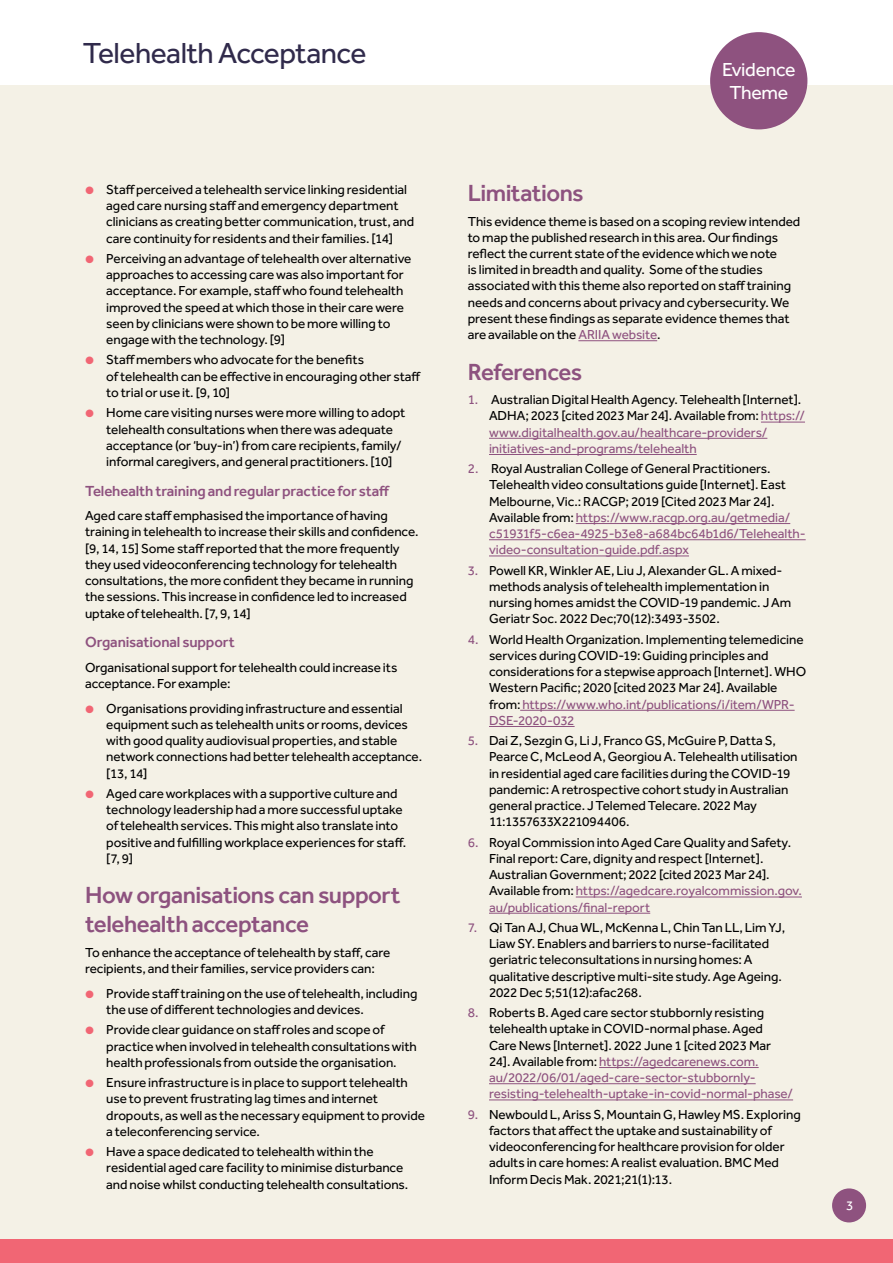
<style>
.page{position:relative;width:893px;height:1263px;background:#fff}
.page>*{position:absolute;margin:0;border:0;box-sizing:border-box;transform-origin:0 0}
.t1{font:30px "Effra";letter-spacing:-.02em;color:#302a4b}
.Sub_Heading__H2{font:500 24px/28.8px "Effra";letter-spacing:-.02em;color:#8d527f}
.t2{font:19.5px/22.5px "Effra";letter-spacing:-.015em;color:#fff;text-align:center}
.Sub_Sub_Sub_Heading{font:500 15px "Effra";letter-spacing:-.01em;color:#8e527f}
.Paragraph__P{font:13.5px/16.2px "Effra";letter-spacing:-.005em;color:#000}
.t3{font:13.5px "Effra";color:#fff}
.s1{color:#f16674}
.s2{color:#8e527f}
.s3{color:#8d527f}
</style>
<div class="page">
<div style="left:0;top:85px;width:893px;height:1178px;background:#f4f1e6"></div>
<div style="left:0;top:1239px;width:893px;height:24px;background:#f16674"></div>
<div style="left:710px;top:32px;width:97px;height:97px;background:#8e527f;border-radius:50%"></div>
<div style="left:832px;top:1188px;width:34px;height:34px;background:#8e527f;border-radius:50%"></div>
<hr style="left:578px;top:340px;width:79px;height:1px;background:#8e527f">
<hr style="left:761px;top:422px;width:44px;height:1px;background:#8e527f">
<hr style="left:489px;top:438px;width:278px;height:1px;background:#8e527f">
<hr style="left:489px;top:454px;width:208px;height:1px;background:#8e527f">
<hr style="left:576px;top:523px;width:214px;height:1px;background:#8e527f">
<hr style="left:489px;top:539px;width:317px;height:1px;background:#8e527f">
<hr style="left:489px;top:556px;width:200px;height:1px;background:#8e527f">
<hr style="left:520px;top:710px;width:275px;height:1px;background:#8e527f">
<hr style="left:489px;top:726px;width:86px;height:1px;background:#8e527f">
<hr style="left:576px;top:897px;width:226px;height:1px;background:#8e527f">
<hr style="left:489px;top:913px;width:161px;height:1px;background:#8e527f">
<hr style="left:599px;top:1067px;width:160px;height:1px;background:#8e527f">
<hr style="left:489px;top:1083px;width:267px;height:1px;background:#8e527f">
<hr style="left:489px;top:1100px;width:304px;height:1px;background:#8e527f">
<h1 class="t1" style="left:83px;top:35px;width:285px">Telehealth Acceptance</h1>
<p class="Paragraph__P" style="left:106px;top:181px;width:309px;text-indent:-21px"><span class="s1">●</span> Staff perceived a telehealth service linking residential aged care nursing staff and emergency department clinicians as creating better communication, trust, and care continuity for residents and their families. [14]</p>
<p class="Paragraph__P" style="left:106px;top:250px;width:307px;text-indent:-21px"><span class="s1">●</span> Perceiving an advantage of telehealth over alternative approaches to accessing care was also important for acceptance. For example, staff who found telehealth improved the speed at which those in their care were seen by clinicians were shown to be more willing to engage with the technology. [9]</p>
<p class="Paragraph__P" style="left:106px;top:352px;width:316px;text-indent:-21px"><span class="s1">●</span> Staff members who advocate for the benefits<br>of telehealth can be effective in encouraging other staff to trial or use it. [9, 10]</p>
<p class="Paragraph__P" style="left:106px;top:405px;width:300px;text-indent:-21px"><span class="s1">●</span> Home care visiting nurses were more willing to adopt telehealth consultations when there was adequate acceptance (or ‘buy-in’) from care recipients, family/ informal caregivers, and general practitioners. [10]</p>
<h3 class="Sub_Sub_Sub_Heading" style="left:85px;top:482px;width:307px">Telehealth training and regular practice for staff</h3>
<p class="Paragraph__P" style="left:85px;top:507px;width:335px">Aged care staff emphasised the importance of having training in telehealth to increase their skills and confidence. [9, 14, 15] Some staff reported that the more frequently they used videoconferencing technology for telehealth consultations, the more confident they became in running the sessions. This increase in confidence led to increased uptake of telehealth. [7, 9, 14]</p>
<h3 class="Sub_Sub_Sub_Heading" style="left:85px;top:633px;width:151px">Organisational support</h3>
<p class="Paragraph__P" style="left:85px;top:659px;width:314px">Organisational support for telehealth could increase its acceptance. For example:</p>
<p class="Paragraph__P" style="left:106px;top:700px;width:317px;text-indent:-21px"><span class="s1">●</span> Organisations providing infrastructure and essential equipment such as telehealth units or rooms, devices with good quality audiovisual properties, and stable network connections had better telehealth acceptance. [13, 14]</p>
<p class="Paragraph__P" style="left:106px;top:785px;width:301px;text-indent:-21px"><span class="s1">●</span> Aged care workplaces with a supportive culture and technology leadership had a more successful uptake of telehealth services. This might also translate into positive and fulfilling workplace experiences for staff. [7, 9]</p>
<h2 class="Sub_Heading__H2" style="left:85px;top:880px;width:317px">How organisations can support telehealth acceptance</h2>
<p class="Paragraph__P" style="left:85px;top:944px;width:307px">To enhance the acceptance of telehealth by staff, care recipients, and their families, service providers can:</p>
<p class="Paragraph__P" style="left:106px;top:985px;width:313px;text-indent:-21px"><span class="s1">●</span> Provide staff training on the use of telehealth, including the use of different technologies and devices.</p>
<p class="Paragraph__P" style="left:106px;top:1021px;width:312px;text-indent:-21px"><span class="s1">●</span> Provide clear guidance on staff roles and scope of practice when involved in telehealth consultations with health professionals from outside the organisation.</p>
<p class="Paragraph__P" style="left:106px;top:1074px;width:320px;text-indent:-21px"><span class="s1">●</span> Ensure infrastructure is in place to support telehealth use to prevent frustrating lag times and internet dropouts, as well as the necessary equipment to provide a teleconferencing service.</p>
<p class="Paragraph__P" style="left:106px;top:1143px;width:304px;text-indent:-21px"><span class="s1">●</span> Have a space dedicated to telehealth within the residential aged care facility to minimise disturbance and noise whilst conducting telehealth consultations.</p>
<h3 class="t2" style="left:722px;top:58px;width:75px">Evidence<br>Theme</h3>
<h2 class="Sub_Heading__H2" style="left:468px;top:178px;width:117px">Limitations</h2>
<p class="Paragraph__P" style="left:468px;top:213px;width:334px">This evidence theme is based on a scoping review intended to map the published research in this area. Our findings reflect the current state of the evidence which we note<br>is limited in breadth and quality. Some of the studies associated with this theme also reported on staff training needs and concerns about privacy and cybersecurity. We present these findings as separate evidence themes that are available on the <span class="s2">ARIIA website</span>.</p>
<h2 class="Sub_Heading__H2" style="left:468px;top:357px;width:116px">References</h2>
<p class="Paragraph__P" style="left:489px;top:391px;width:317px;text-indent:-21px"><span class="s3">1.</span> Australian Digital Health Agency. Telehealth [Internet].<br>ADHA; 2023 [cited 2023 Mar 24]. Available from: <span class="s2">https:// www.digitalhealth.gov.au/healthcare-providers/ initiatives-and-programs/telehealth</span></p>
<p class="Paragraph__P" style="left:489px;top:460px;width:318px;text-indent:-21px"><span class="s3">2.</span> Royal Australian College of General Practitioners.<br>Telehealth video consultations guide [Internet]. East Melbourne, Vic.: RACGP; 2019 [Cited 2023 Mar 24].<br>Available from: <span class="s2">https://www.racgp.org.au/getmedia/ c51931f5-c6ea-4925-b3e8-a684bc64b1d6/Telehealth&shy;video-consultation-guide.pdf.aspx</span></p>
<p class="Paragraph__P" style="left:489px;top:562px;width:304px;text-indent:-21px"><span class="s3">3.</span> Powell KR, Winkler AE, Liu J, Alexander GL. A mixed&shy;methods analysis of telehealth implementation in nursing homes amidst the COVID-19 pandemic. J Am Geriatr Soc. 2022 Dec;70(12):3493-3502.</p>
<p class="Paragraph__P" style="left:489px;top:631px;width:319px;text-indent:-21px"><span class="s3">4.</span> World Health Organization. Implementing telemedicine services during COVID-19: Guiding principles and considerations for a stepwise approach [Internet]. WHO Western Pacific; 2020 [cited 2023 Mar 24]. Available from: <span class="s2">https://www.who.int/publications/i/item/WPR-DSE-2020-032</span></p>
<p class="Paragraph__P" style="left:489px;top:732px;width:310px;text-indent:-21px"><span class="s3">5.</span> Dai Z, Sezgin G, Li J, Franco GS, McGuire P, Datta S, Pearce C, McLeod A, Georgiou A. Telehealth utilisation in residential aged care facilities during the COVID-19 pandemic: A retrospective cohort study in Australian general practice. J Telemed Telecare. 2022 May 11:1357633X221094406.</p>
<p class="Paragraph__P" style="left:489px;top:834px;width:314px;text-indent:-21px"><span class="s3">6.</span> Royal Commission into Aged Care Quality and Safety.<br>Final report: Care, dignity and respect [Internet].<br>Australian Government; 2022 [cited 2023 Mar 24].<br>Available from: <span class="s2">https://agedcare.royalcommission.gov. au/publications/final-report</span></p>
<p class="Paragraph__P" style="left:489px;top:919px;width:298px;text-indent:-21px"><span class="s3">7.</span> Qi Tan AJ, Chua WL, McKenna L, Chin Tan LL, Lim YJ, Liaw SY. Enablers and barriers to nurse-facilitated geriatric teleconsultations in nursing homes: A qualitative descriptive multi-site study. Age Ageing.<br>2022 Dec 5;51(12):afac268.</p>
<p class="Paragraph__P" style="left:489px;top:1004px;width:306px;text-indent:-21px"><span class="s3">8.</span> Roberts B. Aged care sector stubbornly resisting telehealth uptake in COVID-normal phase. Aged Care News [Internet]. 2022 June 1 [cited 2023 Mar 24]. Available from: <span class="s2">https://agedcarenews.com. au/2022/06/01/aged-care-sector-stubbornly&shy;resisting-telehealth-uptake-in-covid-normal-phase/</span></p>
<p class="Paragraph__P" style="left:489px;top:1106px;width:313px;text-indent:-21px"><span class="s3">9.</span> Newbould L, Ariss S, Mountain G, Hawley MS. Exploring factors that affect the uptake and sustainability of videoconferencing for healthcare provision for older adults in care homes: A realist evaluation. BMC Med Inform Decis Mak. 2021;21(1):13.</p>
<p class="t3" style="left:846px;top:1198px;width:9px">3</p>
</div>
